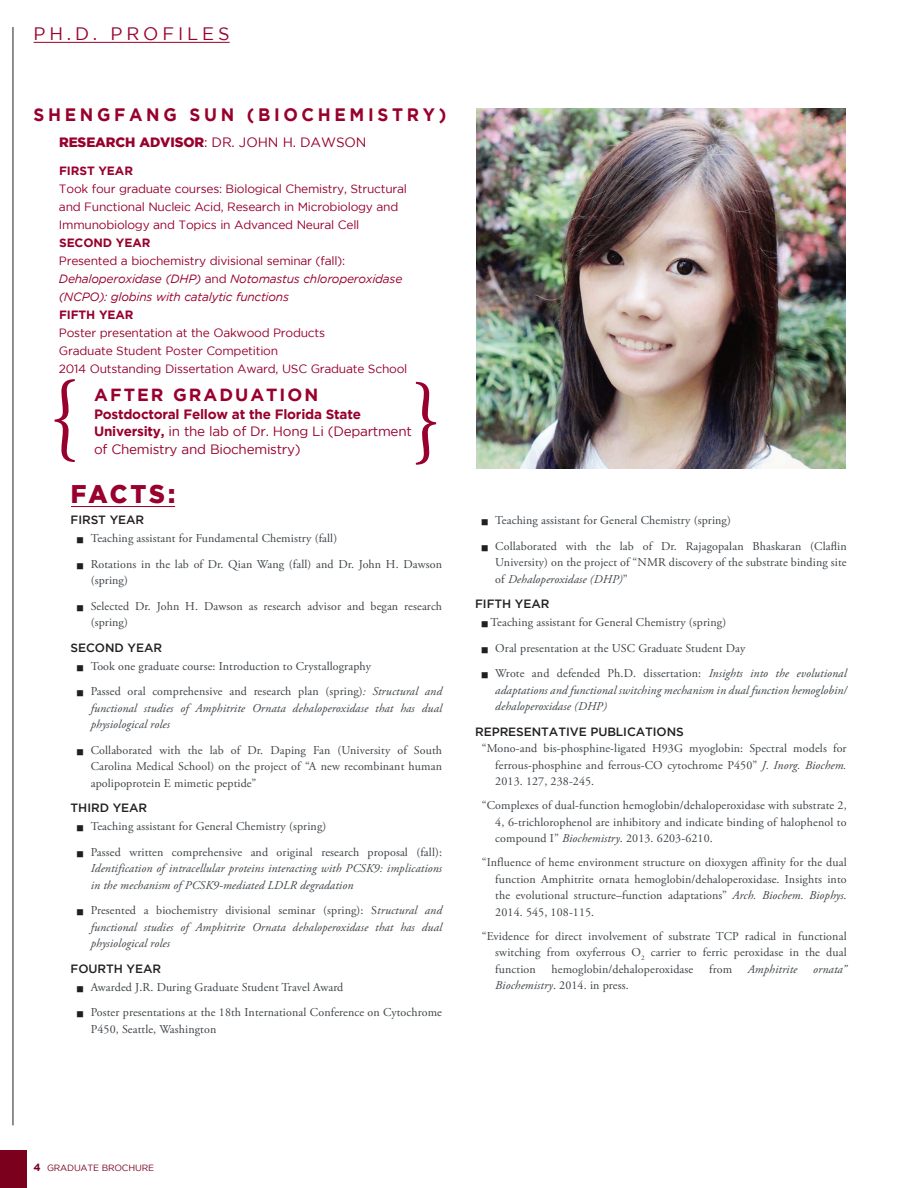
<style>
.page{position:relative;width:918px;height:1188px;background:#fff}
.page>*{position:absolute;margin:0;border:0;box-sizing:border-box;transform-origin:0 0}
.Table_Header{font:97.2px "Adobe Garamond Pro";color:#98012d;scale:.95 1}
.Table_Header-2{font:900 25.5px "Gotham";letter-spacing:.1em;color:#98012d;scale:.95 1}
.t1{font:700 18px "Gotham";letter-spacing:.215em;color:#98012c;scale:.95 1}
.t2{font:18px "Gotham";letter-spacing:.215em;color:#98012d}
.t3{font:700 17.55px "Gotham";letter-spacing:.115em;color:#98012d}
.t4{font:700 13.5px/17.5px "Gotham";letter-spacing:-.02em;color:#98012d}
.t5{font:13.5px "Gotham";letter-spacing:-.02em;color:#98012d}
.t6{font:12px/16.5px "Adobe Garamond Pro";letter-spacing:.01em;color:#3d4347;text-align:justify}
.t7{font:italic 12px/16.5px "Adobe Garamond Pro";letter-spacing:.01em;color:#3d4347;text-align:justify}
.t8{font:12px/18px "Gotham";letter-spacing:-.02em;color:#98012d}
.t9{font:italic 12px/18px "Gotham";letter-spacing:-.02em;color:#98012d}
.t10{font:500 12px "Gotham";letter-spacing:-.005em;color:#231f20}
.t11{font:700 12px "Gotham";letter-spacing:-.005em;color:#98012d}
.t12{font:9px "Gotham";letter-spacing:-.02em;color:#7b001e}
.s1{font-weight:900}
.s2{font-style:normal}
.s3{font-weight:400}
.s4{font-style:italic}
.s5{font-weight:700;font-size:10.5px}
</style>
<div class="page">
<div style="left:0;top:1150px;width:27px;height:38px;background:#7b001e"></div>
<hr style="left:13px;top:27px;width:1px;height:1098px;background:#231f20">
<img style="left:477px;top:108px;width:369px;height:361px">
<hr style="left:34px;top:42px;width:196px;height:1px;background:#98012d">
<hr style="left:71px;top:506px;width:104px;height:1px;background:#98012d">
<p class="t2" style="left:34px;top:24px;width:197px">PH.D. PROFILES</p>
<p class="t1" style="left:34px;top:104px;width:436px">SHENGFANG SUN (BIOCHEMISTRY)</p>
<p class="t5" style="left:59px;top:135px;width:309px"><span class="s1">RESEARCH ADVISOR</span>: DR. JOHN H. DAWSON</p>
<p class="t11" style="left:59px;top:164px;width:75px">FIRST YEAR</p>
<p class="t8" style="left:59px;top:179px;width:350px">Took four graduate courses: Biological Chemistry, Structural and Functional Nucleic Acid, Research in Microbiology and<br>Immunobiology and Topics in Advanced Neural Cell</p>
<p class="t11" style="left:59px;top:236px;width:93px">SECOND YEAR</p>
<p class="t9" style="left:59px;top:252px;width:345px"><span class="s2">Presented a biochemistry divisional seminar (fall):<br></span>Dehaloperoxidase (DHP) <span class="s2">and</span> Notomastus chloroperoxidase (NCPO): globins with catalytic functions</p>
<p class="t11" style="left:59px;top:308px;width:76px">FIFTH YEAR</p>
<p class="t8" style="left:59px;top:323px;width:350px">Poster presentation at the Oakwood Products<br>Graduate Student Poster Competition<br>2014 Outstanding Dissertation Award, USC Graduate School</p>
<p class="t3" style="left:94px;top:385px;width:225px">AFTER GRADUATION</p>
<p class="t4" style="left:94px;top:405px;width:319px">Postdoctoral Fellow at the Florida State<br>University, <span class="s3">in the lab of Dr. Hong Li (Department</span></p>
<p class="Table_Header" style="left:49px;top:358px;width:33px">{</p>
<p class="t5" style="left:94px;top:442px;width:208px">of Chemistry and Biochemistry)</p>
<p class="Table_Header-2" style="left:71px;top:480px;width:111px">FACTS:</p>
<p class="t10" style="left:71px;top:513px;width:75px">FIRST YEAR</p>
<p class="t6" style="left:91px;top:531px;width:248px">Teaching assistant for Fundamental Chemistry (fall)</p>
<p class="t6" style="left:91px;top:556px;width:353px">Rotations in the lab of Dr. Qian Wang (fall) and Dr. John H. Dawson (spring)</p>
<p class="t6" style="left:91px;top:598px;width:353px">Selected Dr. John H. Dawson as research advisor and began research (spring)</p>
<p class="t10" style="left:71px;top:641px;width:93px">SECOND YEAR</p>
<p class="t6" style="left:91px;top:658px;width:282px">Took one graduate course: Introduction to Crystallography</p>
<p class="t7" style="left:91px;top:684px;width:353px"><span class="s2">Passed oral comprehensive and research plan (spring)</span>: Structural and functional studies of Amphitrite Ornata dehaloperoxidase that has dual physiological roles</p>
<p class="t6" style="left:91px;top:742px;width:353px">Collaborated with the lab of Dr. Daping Fan (University of South Carolina Medical School) on the project of “A new recombinant human apolipoprotein E mimetic peptide”</p>
<p class="t10" style="left:71px;top:801px;width:78px">THIRD YEAR</p>
<p class="t6" style="left:91px;top:819px;width:237px">Teaching assistant for General Chemistry (spring)</p>
<p class="t7" style="left:91px;top:844px;width:353px"><span class="s2">Passed written comprehensive and original research proposal (fall):<br></span>Identification of intracellular proteins interacting with PCSK9: implications in the mechanism of PCSK9-mediated LDLR degradation</p>
<p class="t7" style="left:91px;top:903px;width:353px"><span class="s2">Presented a biochemistry divisional seminar (spring): S</span>tructural and functional studies of Amphitrite Ornata dehaloperoxidase that has dual physiological roles</p>
<p class="t10" style="left:71px;top:962px;width:92px">FOURTH YEAR</p>
<p class="t6" style="left:91px;top:979px;width:254px">Awarded J.R. During Graduate Student Travel Award</p>
<p class="t6" style="left:91px;top:1005px;width:353px">Poster presentations at the 18th International Conference on Cytochrome<br>P450, Seattle, Washington</p>
<p class="t6" style="left:495px;top:513px;width:237px">Teaching assistant for General Chemistry (spring)</p>
<p class="t6" style="left:495px;top:538px;width:353px">Collaborated with the lab of Dr. Rajagopalan Bhaskaran (Claflin University) on the project of “NMR discovery of the substrate binding site of <span class="s4">Dehaloperoxidase (DHP)</span>”</p>
<p class="t10" style="left:475px;top:597px;width:76px">FIFTH YEAR</p>
<p class="t6" style="left:491px;top:615px;width:237px">Teaching assistant for General Chemistry (spring)</p>
<p class="t6" style="left:495px;top:640px;width:252px">Oral presentation at the USC Graduate Student Day</p>
<p class="t7" style="left:495px;top:665px;width:353px"><span class="s2">Wrote and defended Ph.D. dissertation:</span> Insights into the evolutional adaptations and functional switching mechanism in dual function hemoglobin/ dehaloperoxidase (DHP)</p>
<p class="t10" style="left:475px;top:725px;width:210px">REPRESENTATIVE PUBLICATIONS</p>
<p class="t6" style="left:495px;top:741px;width:353px;text-indent:-14px">“Mono-and bis-phosphine-ligated H93G myoglobin: Spectral models for ferrous-phosphine and ferrous-CO cytochrome P450” <span class="s4">J. Inorg. Biochem.<br></span>2013. 127, 238-245.</p>
<p class="t6" style="left:495px;top:798px;width:353px;text-indent:-14px">“Complexes of dual-function hemoglobin/dehaloperoxidase with substrate 2, 4, 6-trichlorophenol are inhibitory and indicate binding of halophenol to compound I” <span class="s4">Biochemistry</span>. 2013. 6203-6210.</p>
<p class="t6" style="left:495px;top:855px;width:353px;text-indent:-14px">“Influence of heme environment structure on dioxygen affinity for the dual function Amphitrite ornata hemoglobin/dehaloperoxidase. Insights into the evolutional structure–function adaptations” <span class="s4">Arch. Biochem. Biophys</span>.<br>2014. 545, 108-115.</p>
<p class="t6" style="left:495px;top:928px;width:353px;text-indent:-14px">“Evidence for direct involvement of substrate TCP radical in functional switching from oxyferrous O<sub>2</sub> carrier to ferric peroxidase in the dual function</p>
<p class="t6" style="left:552px;top:961px;width:143px">hemoglobin/dehaloperoxidase</p>
<p class="t6" style="left:709px;top:961px;width:25px">from</p>
<p class="t7" style="left:748px;top:961px;width:51px">Amphitrite</p>
<p class="t7" style="left:813px;top:961px;width:35px">ornata”</p>
<p class="t6" style="left:495px;top:978px;width:135px"><span class="s4">Biochemistry</span>. 2014. in press.</p>
<p class="t12" style="left:33px;top:1163px;width:122px"><span class="s5">4</span> GRADUATE BROCHURE</p>
</div>
